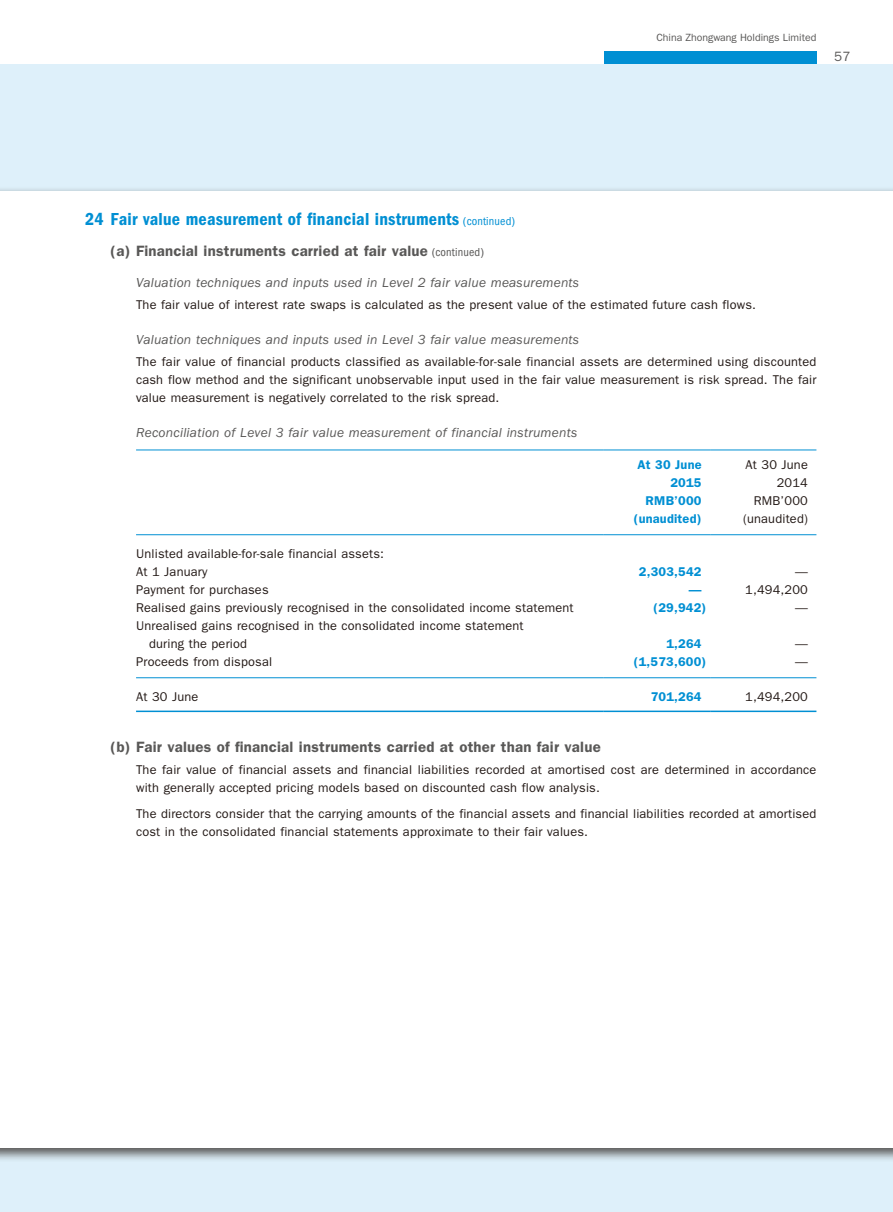
<style>
.page{position:relative;width:893px;height:1212px;background:#fff}
.page>*{position:absolute;margin:0;border:0;box-sizing:border-box;transform-origin:0 0}
.t1{font:18px "ITC Franklin Gothic Std Dm Cd";letter-spacing:.015em;color:#008fd3}
.t2{font:600 15px "ITC Franklin Gothic Std";letter-spacing:.015em;color:#595857}
.t3{font:italic 13.5px "ITC Franklin Gothic Std";letter-spacing:.015em;color:#595857}
.t4{font:13.5px "ITC Franklin Gothic Std";color:#595857}
.t5{font:12.75px/18px "ITC Franklin Gothic Std";letter-spacing:.015em;color:#231916}
.t6{font:600 12.75px/18px "ITC Franklin Gothic Std";letter-spacing:.015em;color:#008fd3;text-align:right}
.t7{font:10.5px "ITC Franklin Gothic Std";color:#595857}
.s1{font-family:"ITC Franklin Gothic Std";font-stretch:condensed;font-size:12px}
.s2{font-weight:400;font-stretch:condensed;font-size:12px}
</style>
<div class="page">
<div style="left:0;top:64px;width:893px;height:1148px;background:#def0fa"></div>
<div style="left:0;top:191px;width:893px;height:957px;background:#fff"></div>
<div style="left:604px;top:51px;width:212px;height:13px;background:#008fd3"></div>
<hr style="left:136px;top:450px;width:468px;height:1px;background:#008fd3">
<hr style="left:604px;top:450px;width:106px;height:1px;background:#008fd3">
<hr style="left:710px;top:450px;width:106px;height:1px;background:#008fd3">
<hr style="left:136px;top:534px;width:468px;height:1px;background:#008fd3">
<hr style="left:604px;top:534px;width:106px;height:1px;background:#008fd3">
<hr style="left:710px;top:534px;width:106px;height:1px;background:#008fd3">
<hr style="left:136px;top:677px;width:468px;height:1px;background:#008fd3">
<hr style="left:604px;top:677px;width:106px;height:1px;background:#008fd3">
<hr style="left:710px;top:677px;width:106px;height:1px;background:#008fd3">
<hr style="left:136px;top:710px;width:468px;height:2px;background:#008fd3">
<hr style="left:604px;top:710px;width:106px;height:2px;background:#008fd3">
<hr style="left:710px;top:710px;width:106px;height:2px;background:#008fd3">
<p class="t7" style="left:656px;top:32px;width:162px">China Zhongwang Holdings Limited</p>
<p class="t4" style="left:834px;top:48px;width:18px">57</p>
<h1 class="t1" style="left:85px;top:209px;width:432px">24 Fair value measurement of financial instruments <span class="s1">(continued)</span></h1>
<p class="t2" style="left:111px;top:242px;width:375px">(a) Financial instruments carried at fair value <span class="s2">(continued)</span></p>
<p class="t3" style="left:136px;top:274px;width:445px">Valuation techniques and inputs used in Level 2 fair value measurements</p>
<p class="t5" style="left:136px;top:295px;width:621px">The fair value of interest rate swaps is calculated as the present value of the estimated future cash flows.</p>
<p class="t3" style="left:136px;top:332px;width:445px">Valuation techniques and inputs used in Level 3 fair value measurements</p>
<p class="t5" style="left:136px;top:353px;width:682px;text-align:justify">The fair value of financial products classified as available-for-sale financial assets are determined using discounted cash flow method and the significant unobservable input used in the fair value measurement is risk spread. The fair value measurement is negatively correlated to the risk spread.</p>
<p class="t3" style="left:136px;top:425px;width:443px">Reconciliation of Level 3 fair value measurement of financial instruments</p>
<p class="t6" style="left:637px;top:456px;width:66px">At 30 June<br>2015</p>
<p class="t5" style="left:745px;top:456px;width:64px;text-align:right">At 30 June<br>2014</p>
<p class="t6" style="left:646px;top:492px;width:57px">RMB’000</p>
<p class="t5" style="left:754px;top:492px;width:56px">RMB’000</p>
<p class="t6" style="left:634px;top:510px;width:69px">(unaudited)</p>
<p class="t5" style="left:743px;top:510px;width:66px">(unaudited)</p>
<p class="t5" style="left:136px;top:545px;width:249px">Unlisted available-for-sale financial assets:<br>At 1 January</p>
<p class="t6" style="left:639px;top:563px;width:64px">2,303,542</p>
<p class="t5" style="left:795px;top:563px;width:14px">—</p>
<p class="t5" style="left:136px;top:581px;width:134px">Payment for purchases</p>
<p class="t6" style="left:689px;top:581px;width:14px">—</p>
<p class="t5" style="left:745px;top:581px;width:64px">1,494,200</p>
<p class="t5" style="left:136px;top:599px;width:439px">Realised gains previously recognised in the consolidated income statement</p>
<p class="t6" style="left:653px;top:599px;width:55px">(29,942)</p>
<p class="t5" style="left:795px;top:599px;width:14px">—</p>
<p class="t5" style="left:149px;top:617px;width:376px;text-indent:-13px">Unrealised gains recognised in the consolidated income statement during the period</p>
<p class="t6" style="left:666px;top:635px;width:37px">1,264</p>
<p class="t5" style="left:795px;top:635px;width:14px">—</p>
<p class="t5" style="left:136px;top:653px;width:138px">Proceeds from disposal</p>
<p class="t6" style="left:634px;top:653px;width:74px">(1,573,600)</p>
<p class="t5" style="left:795px;top:653px;width:14px">—</p>
<p class="t5" style="left:136px;top:688px;width:64px">At 30 June</p>
<p class="t6" style="left:651px;top:688px;width:52px">701,264</p>
<p class="t5" style="left:745px;top:688px;width:64px">1,494,200</p>
<p class="t2" style="left:111px;top:737px;width:492px">(b) Fair values of financial instruments carried at other than fair value</p>
<p class="t5" style="left:136px;top:760px;width:682px">The fair value of financial assets and financial liabilities recorded at amortised cost are determined in accordance with generally accepted pricing models based on discounted cash flow analysis.</p>
<p class="t5" style="left:136px;top:805px;width:682px">The directors consider that the carrying amounts of the financial assets and financial liabilities recorded at amortised cost in the consolidated financial statements approximate to their fair values.</p>
</div>
